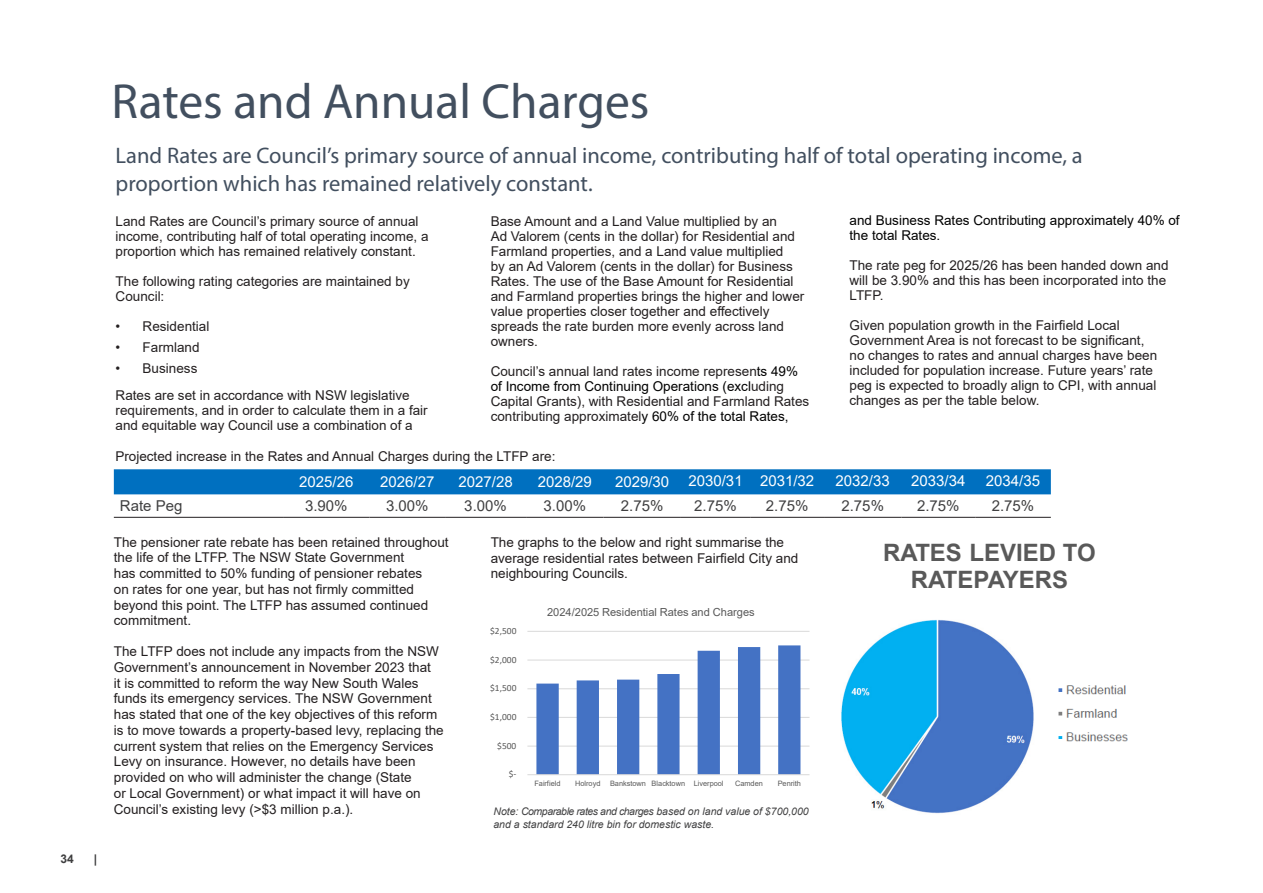
<style>
.page{position:relative;width:1263px;height:893px;background:#fff}
.page>*{position:absolute;margin:0;border:0;box-sizing:border-box;transform-origin:0 0}
._33_Roboto{font:49.5px "Myriad Pro";color:#424f5f}
.t1{font:700 24px/27.6px "Arial";color:#595959;text-align:center}
._15_Roboto{font:22.5px/28.5px "Myriad Pro";color:#424f5f}
.Body_Text{font:15px "Arial";color:#fff}
.Body_Text-2{font:15px "Arial";color:#404041}
._8_Source_Sans_Pro{font:13.5px/15px "Arial";color:#231f20}
._8_Source_Sans_Pro-2{font:13.5px/15px "Arial";color:#000}
.t2{font:700 12px "Arial";color:#3e3e3f}
.t3{font:11.1px "Arial";color:#595959}
.t4{font:italic 10.5px/12.6px "Arial";color:#404041}
.t5{font:9.45px "Calibri";color:#595959}
.t6{font:7.35px "Arial";color:#595959}
.s1{color:#000}
</style>
<div class="page">
<div style="left:114px;top:469px;width:937px;height:25px;background:#0070c0"></div>
<hr style="left:114px;top:517px;width:169px;height:1px;background:#231f20">
<hr style="left:283px;top:517px;width:86px;height:1px;background:#231f20">
<hr style="left:369px;top:517px;width:76px;height:1px;background:#231f20">
<hr style="left:445px;top:517px;width:81px;height:1px;background:#231f20">
<hr style="left:526px;top:517px;width:77px;height:1px;background:#231f20">
<hr style="left:603px;top:517px;width:78px;height:1px;background:#231f20">
<hr style="left:681px;top:517px;width:69px;height:1px;background:#231f20">
<hr style="left:750px;top:517px;width:74px;height:1px;background:#231f20">
<hr style="left:824px;top:517px;width:77px;height:1px;background:#231f20">
<hr style="left:901px;top:517px;width:74px;height:1px;background:#231f20">
<hr style="left:975px;top:517px;width:76px;height:1px;background:#231f20">
<img style="left:841px;top:620px;width:193px;height:194px">
<img style="left:1058px;top:685px;width:70px;height:57px">
<hr style="left:527px;top:746px;width:282px;height:1px;background:#d9d9d9">
<hr style="left:527px;top:717px;width:282px;height:1px;background:#d9d9d9">
<hr style="left:527px;top:688px;width:282px;height:1px;background:#d9d9d9">
<hr style="left:527px;top:660px;width:282px;height:1px;background:#d9d9d9">
<hr style="left:527px;top:631px;width:282px;height:1px;background:#d9d9d9">
<svg style="left:536px;top:645px;width:264px;height:129px"></svg>
<hr style="left:527px;top:774px;width:282px;height:1px;background:#d9d9d9">
<p class="t2" style="left:60px;top:850px;width:15px">34</p>
<p class="t2" style="left:94px;top:850px;width:5px">|</p>
<p class="_33_Roboto" style="left:111px;top:71px;width:539px">Rates and Annual Charges</p>
<p class="_15_Roboto" style="left:116px;top:141px;width:969px">Land Rates are Council’s primary source of annual income, contributing half of total operating income, a proportion which has remained relatively constant.</p>
<p class="_8_Source_Sans_Pro" style="left:116px;top:214px;width:314px">Land Rates are Council’s primary source of annual income, contributing half of total operating income, a proportion which has remained relatively constant.</p>
<p class="_8_Source_Sans_Pro" style="left:116px;top:274px;width:296px">The following rating categories are maintained by<br>Council:</p>
<p class="_8_Source_Sans_Pro" style="left:116px;top:319px;width:95px">• Residential</p>
<p class="_8_Source_Sans_Pro" style="left:116px;top:340px;width:86px">• Farmland</p>
<p class="_8_Source_Sans_Pro" style="left:116px;top:361px;width:83px">• Business</p>
<p class="_8_Source_Sans_Pro" style="left:116px;top:388px;width:314px">Rates are set in accordance with NSW legislative requirements, and in order to calculate them in a fair and equitable way Council use a combination of a</p>
<p class="_8_Source_Sans_Pro" style="left:491px;top:214px;width:315px">Base Amount and a Land Value multiplied by an<br>Ad Valorem (cents in the dollar) for Residential and Farmland properties, and a Land value multiplied<br>by an Ad Valorem (cents in the dollar) for Business Rates. The use of the Base Amount for Residential and Farmland properties brings the higher and lower value properties closer together and effectively spreads the rate burden more evenly across land owners.</p>
<p class="_8_Source_Sans_Pro" style="left:491px;top:364px;width:320px">Council’s annual land rates income represen<span class="s1">ts 49% of Income from Continuing Operations (excl</span>uding Capital Grants), with Residential and Farmland Rates contributing approximatel<span class="s1">y 60% of the total Rates,</span></p>
<p class="_8_Source_Sans_Pro" style="left:115px;top:449px;width:442px">Projected increase in the Rates and Annual Charges during the LTFP are:</p>
<p class="_8_Source_Sans_Pro-2" style="left:849px;top:213px;width:332px">and Business Rates Contributing approximately 40% of the total Rates.</p>
<p class="_8_Source_Sans_Pro" style="left:849px;top:258px;width:320px">The rate peg for 2025/26 has been handed down and will be 3.90% and this has been incorporated into the<br>LTFP.</p>
<p class="_8_Source_Sans_Pro" style="left:849px;top:318px;width:309px">Given population growth in the Fairfield Local Government Area is not forecast to be significant, no changes to rates and annual charges have been included for population increase. Future years’ rate peg is expected to broadly align to CPI, with annual changes as per the table below.</p>
<p class="Body_Text" style="left:299px;top:472px;width:56px">2025/26</p>
<p class="Body_Text" style="left:380px;top:472px;width:56px">2026/27</p>
<p class="Body_Text" style="left:458px;top:472px;width:56px">2027/28</p>
<p class="Body_Text" style="left:538px;top:472px;width:56px">2028/29</p>
<p class="Body_Text" style="left:615px;top:472px;width:56px">2029/30</p>
<p class="Body_Text" style="left:688px;top:471px;width:56px">2030/31</p>
<p class="Body_Text" style="left:760px;top:471px;width:56px">2031/32</p>
<p class="Body_Text" style="left:836px;top:471px;width:56px">2032/33</p>
<p class="Body_Text" style="left:911px;top:471px;width:56px">2033/34</p>
<p class="Body_Text" style="left:986px;top:471px;width:56px">2034/35</p>
<p class="Body_Text-2" style="left:120px;top:496px;width:64px">Rate Peg</p>
<p class="Body_Text-2" style="left:305px;top:496px;width:44px">3.90%</p>
<p class="Body_Text-2" style="left:386px;top:496px;width:44px">3.00%</p>
<p class="Body_Text-2" style="left:464px;top:496px;width:44px">3.00%</p>
<p class="Body_Text-2" style="left:543px;top:496px;width:44px">3.00%</p>
<p class="Body_Text-2" style="left:621px;top:496px;width:44px">2.75%</p>
<p class="Body_Text-2" style="left:694px;top:496px;width:44px">2.75%</p>
<p class="Body_Text-2" style="left:766px;top:496px;width:44px">2.75%</p>
<p class="Body_Text-2" style="left:841px;top:496px;width:44px">2.75%</p>
<p class="Body_Text-2" style="left:917px;top:496px;width:44px">2.75%</p>
<p class="Body_Text-2" style="left:992px;top:496px;width:44px">2.75%</p>
<p class="_8_Source_Sans_Pro" style="left:114px;top:534px;width:336px;line-height:15.8px">The pensioner rate rebate has been retained throughout the life of the LTFP. The NSW State Government<br>has committed to 50% funding of pensioner rebates<br>on rates for one year, but has not firmly committed beyond this point. The LTFP has assumed continued commitment.</p>
<p class="_8_Source_Sans_Pro" style="left:114px;top:643px;width:331px;line-height:15.8px">The LTFP does not include any impacts from the NSW Government’s announcement in November 2023 that<br>it is committed to reform the way New South Wales funds its emergency services. The NSW Government has stated that one of the key objectives of this reform is to move towards a property-based levy, replacing the current system that relies on the Emergency Services Levy on insurance. However, no details have been provided on who will administer the change (State<br>or Local Government) or what impact it will have on Council’s existing levy (&gt;$3 million p.a.).</p>
<p class="_8_Source_Sans_Pro" style="left:491px;top:534px;width:309px;line-height:15.8px">The graphs to the below and right summarise the average residential rates between Fairfield City and neighbouring Councils.</p>
<p class="t1" style="left:883px;top:539px;width:214px">RATES LEVIED TO<br>RATEPAYERS</p>
<p class="t3" style="left:547px;top:604px;width:209px">2024/2025 Residential Rates and Charges</p>
<p class="t5" style="left:490px;top:624px;width:28px">$2,500</p>
<p class="t5" style="left:490px;top:653px;width:28px">$2,000</p>
<p class="t5" style="left:490px;top:682px;width:28px">$1,500</p>
<p class="t5" style="left:490px;top:710px;width:28px">$1,000</p>
<p class="t5" style="left:497px;top:739px;width:21px">$500</p>
<p class="t5" style="left:509px;top:768px;width:9px">$‐</p>
<p class="t6" style="left:534px;top:778px;width:28px">Fairfield</p>
<p class="t6" style="left:575px;top:778px;width:27px">Holroyd</p>
<p class="t6" style="left:610px;top:778px;width:115px">Bankstown Blacktown Liverpool</p>
<p class="t6" style="left:735px;top:778px;width:29px">Camden</p>
<p class="t6" style="left:778px;top:778px;width:25px">Penrith</p>
<p class="t4" style="left:493px;top:805px;width:317px">Note: Comparable rates and charges based on land value of $700,000 and a standard 240 litre bin for domestic waste.</p>
</div>
